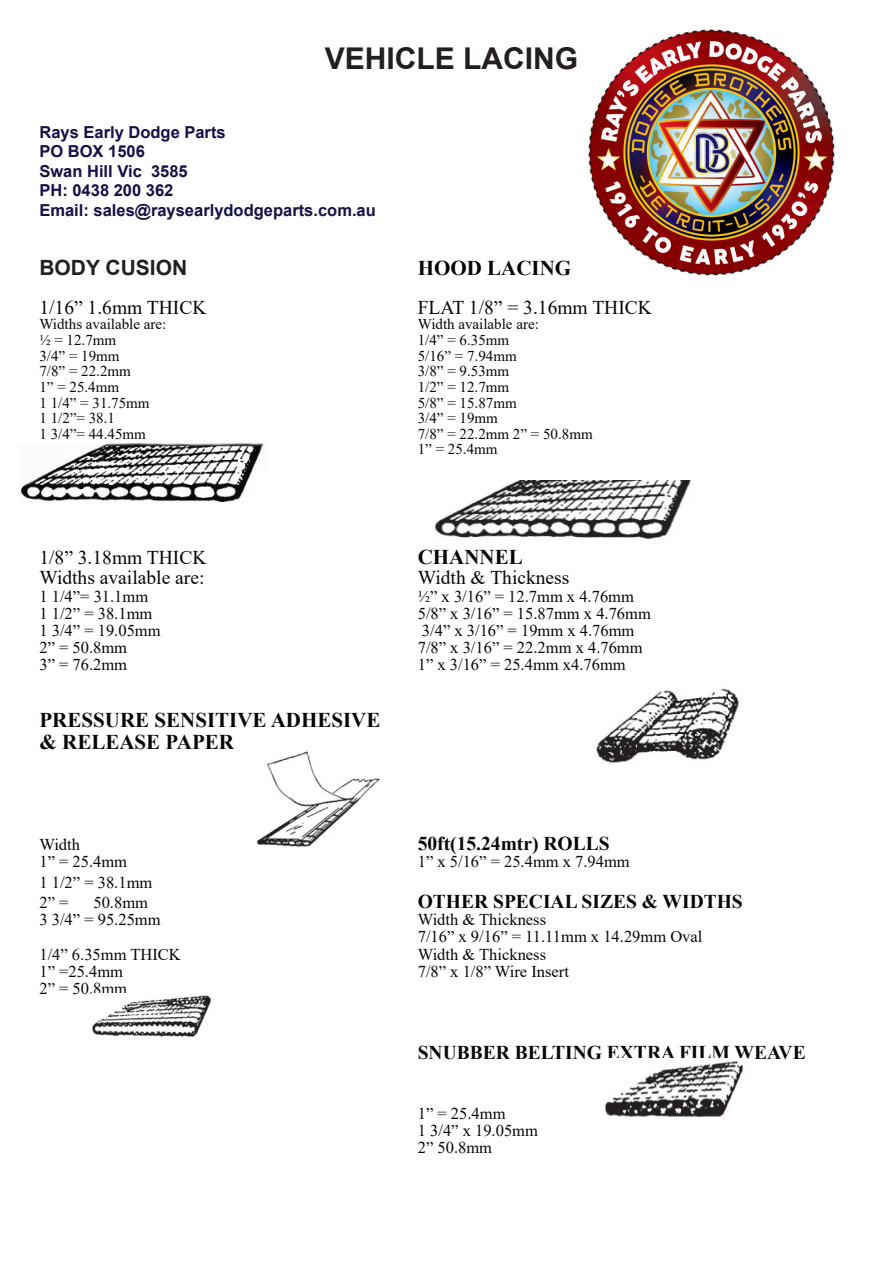
<style>
.page{position:relative;width:894px;height:1263px;background:#fff}
.page>*{position:absolute;margin:0;border:0;box-sizing:border-box;transform-origin:0 0}
.t1{font:700 30px "Arial";color:#231f20}
.t2{font:700 21px/21.9px "Times New Roman";color:#080704}
.t3{font:700 21px "Arial";color:#231f20}
.t4{font:19.5px "Times New Roman";color:#080704}
.t5{font:700 19.5px "Times New Roman";color:#080704}
.t6{font:16.5px/17.2px "Times New Roman";color:#080704}
.t7{font:700 16.5px/19.5px "Arial";color:#151046}
.t8{font:15px/15.6px "Times New Roman";color:#080704}
</style>
<div class="page">
<img style="left:434px;top:481px;width:255px;height:58px">
<img style="left:256px;top:751px;width:124px;height:96px">
<img style="left:92px;top:995px;width:119px;height:42px">
<img style="left:605px;top:1061px;width:138px;height:56px">
<img style="left:596px;top:688px;width:143px;height:75px">
<img style="left:21px;top:444px;width:243px;height:58px">
<img style="left:588px;top:29px;width:246px;height:247px">
<h1 class="t1" style="left:324px;top:48px;width:255px">VEHICLE LACING</h1>
<p class="t7" style="left:39px;top:124px;width:338px">Rays Early Dodge Parts<br>PO BOX 1506<br>Swan Hill Vic 3585<br>PH: 0438 200 362<br>Email: sales@raysearlydodgeparts.com.au</p>
<p class="t3" style="left:39px;top:260px;width:149px">BODY CUSION</p>
<p class="t2" style="left:417px;top:260px;width:155px">HOOD LACING</p>
<p class="t4" style="left:39px;top:300px;width:168px">1/16” 1.6mm THICK</p>
<p class="t4" style="left:417px;top:300px;width:235px">FLAT 1/8” = 3.16mm THICK</p>
<p class="t8" style="left:39px;top:318px;width:128px">Widths available are:</p>
<p class="t8" style="left:417px;top:318px;width:123px">Width available are:</p>
<p class="t8" style="left:39px;top:334px;width:78px">½ = 12.7mm</p>
<p class="t8" style="left:417px;top:334px;width:93px">1/4” = 6.35mm</p>
<p class="t8" style="left:39px;top:349px;width:82px">3/4” = 19mm</p>
<p class="t8" style="left:417px;top:349px;width:100px">5/16” = 7.94mm</p>
<p class="t8" style="left:39px;top:365px;width:93px">7/8” = 22.2mm</p>
<p class="t8" style="left:417px;top:365px;width:93px">3/8” = 9.53mm</p>
<p class="t8" style="left:39px;top:380px;width:81px">1” = 25.4mm</p>
<p class="t8" style="left:417px;top:380px;width:93px">1/2” = 12.7mm</p>
<p class="t8" style="left:39px;top:396px;width:112px">1 1/4” = 31.75mm</p>
<p class="t8" style="left:417px;top:396px;width:100px">5/8” = 15.87mm</p>
<p class="t8" style="left:39px;top:412px;width:77px">1 1/2”= 38.1</p>
<p class="t8" style="left:417px;top:412px;width:82px">3/4” = 19mm</p>
<p class="t8" style="left:39px;top:427px;width:108px">1 3/4”= 44.45mm</p>
<p class="t8" style="left:417px;top:427px;width:176px">7/8” = 22.2mm 2” = 50.8mm<br>1” = 25.4mm</p>
<p class="t4" style="left:39px;top:551px;width:168px">1/8” 3.18mm THICK</p>
<p class="t2" style="left:417px;top:548px;width:107px">CHANNEL</p>
<p class="t4" style="left:39px;top:571px;width:166px">Widths available are:</p>
<p class="t4" style="left:417px;top:571px;width:153px">Width &amp; Thickness</p>
<p class="t6" style="left:39px;top:589px;width:110px">1 1/4”= 31.1mm</p>
<p class="t6" style="left:417px;top:589px;width:217px">½” x 3/16” = 12.7mm x 4.76mm</p>
<p class="t6" style="left:39px;top:606px;width:114px">1 1/2” = 38.1mm</p>
<p class="t6" style="left:417px;top:606px;width:234px">5/8” x 3/16” = 15.87mm x 4.76mm</p>
<p class="t6" style="left:39px;top:623px;width:123px">1 3/4” = 19.05mm</p>
<p class="t6" style="left:422px;top:623px;width:214px">3/4” x 3/16” = 19mm x 4.76mm</p>
<p class="t6" style="left:39px;top:641px;width:89px">2” = 50.8mm</p>
<p class="t6" style="left:417px;top:641px;width:226px">7/8” x 3/16” = 22.2mm x 4.76mm</p>
<p class="t6" style="left:39px;top:658px;width:89px">3” = 76.2mm</p>
<p class="t6" style="left:417px;top:658px;width:209px">1” x 3/16” = 25.4mm x4.76mm</p>
<p class="t2" style="left:39px;top:712px;width:342px">PRESSURE SENSITIVE ADHESIVE &amp; RELEASE PAPER</p>
<p class="t6" style="left:39px;top:837px;width:42px">Width</p>
<p class="t5" style="left:417px;top:837px;width:193px">50ft(15.24mtr) ROLLS</p>
<p class="t6" style="left:39px;top:855px;width:89px">1” = 25.4mm</p>
<p class="t6" style="left:417px;top:855px;width:213px">1” x 5/16” = 25.4mm x 7.94mm</p>
<p class="t6" style="left:39px;top:873px;width:114px;line-height:20.4px">1 1/2” = 38.1mm<br>2” =</p>
<p class="t6" style="left:93px;top:895px;width:56px">50.8mm</p>
<p class="t5" style="left:417px;top:895px;width:326px">OTHER SPECIAL SIZES &amp; WIDTHS</p>
<p class="t6" style="left:39px;top:912px;width:123px">3 3/4” = 95.25mm</p>
<p class="t6" style="left:417px;top:912px;width:286px">Width &amp; Thickness<br>7/16” x 9/16” = 11.11mm x 14.29mm Oval</p>
<p class="t6" style="left:39px;top:947px;width:143px">1/4” 6.35mm THICK</p>
<p class="t6" style="left:417px;top:947px;width:130px">Width &amp; Thickness</p>
<p class="t6" style="left:39px;top:964px;width:85px">1” =25.4mm</p>
<p class="t6" style="left:417px;top:964px;width:153px">7/8” x 1/8” Wire Insert</p>
<p class="t6" style="left:39px;top:981px;width:89px">2” = 50.8mm</p>
<p class="t5" style="left:417px;top:1045px;width:389px">SNUBBER BELTING EXTRA FILM WEAVE</p>
<p class="t6" style="left:417px;top:1106px;width:122px">1” = 25.4mm<br>1 3/4” x 19.05mm<br>2” 50.8mm</p>
</div>
